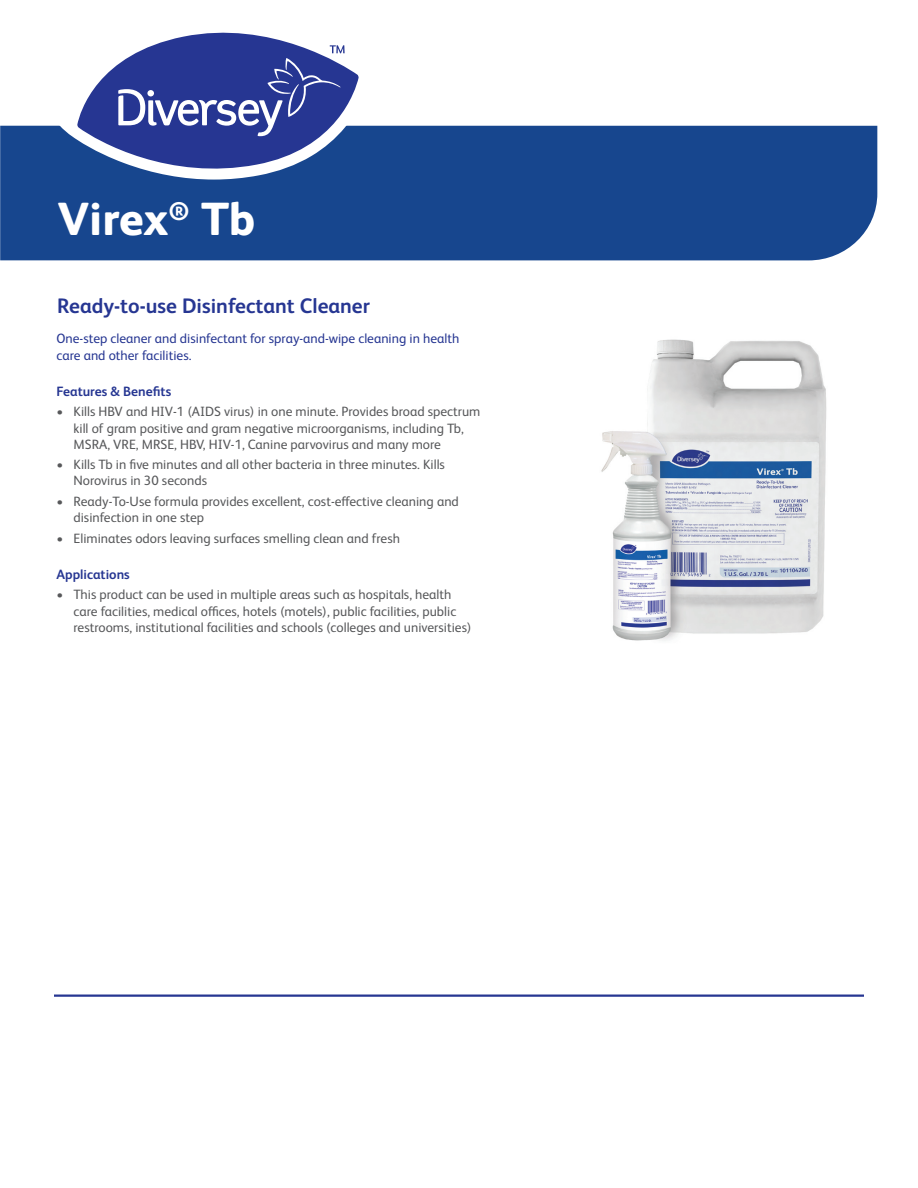
<style>
.page{position:relative;width:918px;height:1188px;background:#fff}
.page>*{position:absolute;margin:0;border:0;box-sizing:border-box;transform-origin:0 0}
.t1{font:800 46.5px "FS Albert Pro";color:#fff}
.t2{font:700 21px "FS Albert Pro";color:#263692}
.t3{font:13.5px/16.2px "FS Albert Pro";color:#57585a}
.t4{font:13.5px/16.2px "FS Albert Pro";color:#263692}
.t5{font:700 13.5px "FS Albert Pro";color:#263692}
</style>
<div class="page">
<div style="left:0;top:126px;width:877px;height:134px;background:#17468e"></div>
<hr style="left:54px;top:995px;width:810px;height:2px;background:#263692">
<img style="left:601px;top:339px;width:226px;height:302px">
<svg style="left:57px;top:125px;width:317px;height:55px;background:#295497"></svg>
<svg style="left:77px;top:32px;width:282px;height:149px"></svg>
<svg style="left:118px;top:45px;width:227px;height:91px;background:#4b58a4"></svg>
<h1 class="t1" style="left:57px;top:182px;width:199px">Virex<sup>®</sup> Tb</h1>
<h2 class="t2" style="left:57px;top:291px;width:315px">Ready-to-use Disinfectant Cleaner</h2>
<p class="t4" style="left:57px;top:330px;width:404px">One-step cleaner and disinfectant for spray-and-wipe cleaning in health care and other facilities.</p>
<p class="t5" style="left:57px;top:382px;width:116px">Features &amp; Benefits</p>
<p class="t3" style="left:74px;top:403px;width:408px;text-indent:-17px">• Kills HBV and HIV-1 (AIDS virus) in one minute. Provides broad spectrum kill of gram positive and gram negative microorganisms, including Tb,<br>MSRA, VRE, MRSE, HBV, HIV-1, Canine parvovirus and many more</p>
<p class="t3" style="left:74px;top:456px;width:373px;text-indent:-17px">• Kills Tb in five minutes and all other bacteria in three minutes. Kills<br>Norovirus in 30 seconds</p>
<p class="t3" style="left:74px;top:492px;width:387px;text-indent:-17px">• Ready-To-Use formula provides excellent, cost-effective cleaning and disinfection in one step</p>
<p class="t3" style="left:57px;top:529px;width:345px">• Eliminates odors leaving surfaces smelling clean and fresh</p>
<p class="t5" style="left:57px;top:565px;width:75px">Applications</p>
<p class="t3" style="left:74px;top:586px;width:399px;text-indent:-17px">• This product can be used in multiple areas such as hospitals, health care facilities, medical offices, hotels (motels), public facilities, public restrooms, institutional facilities and schools (colleges and universities)</p>
</div>
